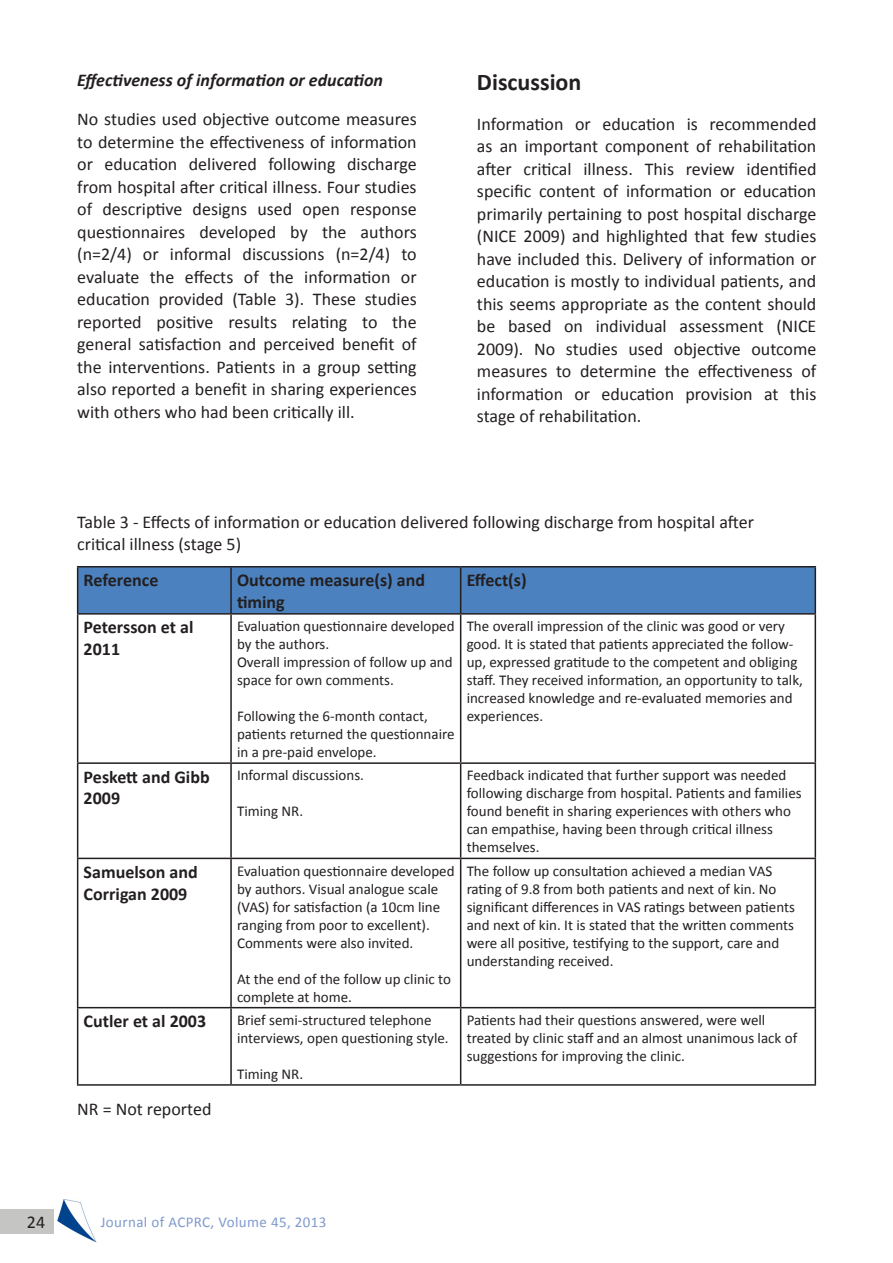
<style>
.page{position:relative;width:893px;height:1263px;background:#fff}
.page>*{position:absolute;margin:0;border:0;box-sizing:border-box;transform-origin:0 0}
.t1{font:700 24px "Calibri";color:#231f20}
.t2{font:18px/22.5px "Calibri";color:#231f20;text-align:justify}
.t3{font:700 18px/21.6px "Calibri";color:#231f20}
.t4{font:italic 700 18px "Calibri";color:#231f20}
.t5{font:15px/18px "Calibri";color:#231f20}
.t6{font:15px "Calibri";letter-spacing:.025em;color:#7f99cd}
</style>
<div class="page">
<img style="left:58px;top:1200px;width:39px;height:42px">
<div style="left:0;top:1209px;width:54px;height:24px;background:#c5c5c4"></div>
<div style="left:78px;top:567px;width:737px;height:46px;background:#4b81be"></div>
<hr style="left:77px;top:566px;width:154px;height:1px;background:#231f20">
<hr style="left:77px;top:567px;width:1px;height:46px;background:#231f20">
<hr style="left:231px;top:566px;width:230px;height:1px;background:#231f20">
<hr style="left:230px;top:567px;width:2px;height:46px;background:#231f20">
<hr style="left:461px;top:566px;width:355px;height:1px;background:#231f20">
<hr style="left:460px;top:567px;width:1px;height:46px;background:#231f20">
<hr style="left:815px;top:567px;width:1px;height:46px;background:#231f20">
<hr style="left:77px;top:613px;width:154px;height:2px;background:#231f20">
<hr style="left:77px;top:615px;width:1px;height:147px;background:#231f20">
<hr style="left:231px;top:613px;width:230px;height:2px;background:#231f20">
<hr style="left:230px;top:615px;width:2px;height:147px;background:#231f20">
<hr style="left:461px;top:613px;width:355px;height:2px;background:#231f20">
<hr style="left:460px;top:615px;width:1px;height:147px;background:#231f20">
<hr style="left:815px;top:615px;width:1px;height:147px;background:#231f20">
<hr style="left:77px;top:762px;width:154px;height:2px;background:#231f20">
<hr style="left:77px;top:764px;width:1px;height:94px;background:#231f20">
<hr style="left:231px;top:762px;width:230px;height:2px;background:#231f20">
<hr style="left:230px;top:764px;width:2px;height:94px;background:#231f20">
<hr style="left:461px;top:762px;width:355px;height:2px;background:#231f20">
<hr style="left:460px;top:764px;width:1px;height:94px;background:#231f20">
<hr style="left:815px;top:764px;width:1px;height:94px;background:#231f20">
<hr style="left:77px;top:858px;width:154px;height:1px;background:#231f20">
<hr style="left:77px;top:859px;width:1px;height:148px;background:#231f20">
<hr style="left:231px;top:858px;width:230px;height:1px;background:#231f20">
<hr style="left:230px;top:859px;width:2px;height:148px;background:#231f20">
<hr style="left:461px;top:858px;width:355px;height:1px;background:#231f20">
<hr style="left:460px;top:859px;width:1px;height:148px;background:#231f20">
<hr style="left:815px;top:859px;width:1px;height:148px;background:#231f20">
<hr style="left:77px;top:1007px;width:154px;height:1px;background:#231f20">
<hr style="left:77px;top:1008px;width:1px;height:76px;background:#231f20">
<hr style="left:231px;top:1007px;width:230px;height:1px;background:#231f20">
<hr style="left:230px;top:1008px;width:2px;height:76px;background:#231f20">
<hr style="left:461px;top:1007px;width:355px;height:1px;background:#231f20">
<hr style="left:460px;top:1008px;width:1px;height:76px;background:#231f20">
<hr style="left:815px;top:1008px;width:1px;height:76px;background:#231f20">
<hr style="left:77px;top:1084px;width:154px;height:2px;background:#231f20">
<hr style="left:231px;top:1084px;width:230px;height:2px;background:#231f20">
<hr style="left:461px;top:1084px;width:355px;height:2px;background:#231f20">
<p class="t4" style="left:77px;top:69px;width:307px">Effectiveness of information or education</p>
<p class="t2" style="left:77px;top:107px;width:341px">No studies used objective outcome measures to determine the effectiveness of information or education delivered following discharge from hospital after critical illness. Four studies of descriptive designs used open response questionnaires developed by the authors (n=2/4) or informal discussions (n=2/4) to evaluate the effects of the information or education provided (Table 3). These studies reported positive results relating to the general satisfaction and perceived benefit of the interventions. Patients in a group setting also reported a benefit in sharing experiences with others who had been critically ill.</p>
<h1 class="t1" style="left:477px;top:67px;width:106px">Discussion</h1>
<p class="t2" style="left:477px;top:112px;width:341px">Information or education is recommended as an important component of rehabilitation after critical illness. This review identified specific content of information or education primarily pertaining to post hospital discharge (NICE 2009) and highlighted that few studies have included this. Delivery of information or education is mostly to individual patients, and this seems appropriate as the content should be based on individual assessment (NICE 2009). No studies used objective outcome measures to determine the effectiveness of information or education provision at this stage of rehabilitation.</p>
<p class="t2" style="left:77px;top:510px;width:678px;line-height:21.6px">Table 3 - Effects of information or education delivered following discharge from hospital after critical illness (stage 5)</p>
<p class="t3" style="left:84px;top:569px;width:76px">Reference</p>
<p class="t3" style="left:237px;top:569px;width:190px">Outcome measure(s) and timing</p>
<p class="t3" style="left:467px;top:569px;width:62px">Effect(s)</p>
<p class="t3" style="left:84px;top:616px;width:111px">Petersson et al<br>2011</p>
<p class="t5" style="left:237px;top:616px;width:219px">Evaluation questionnaire developed by the authors.<br>Overall impression of follow up and space for own comments.</p>
<p class="t5" style="left:237px;top:706px;width:219px">Following the 6-month contact, patients returned the questionnaire in a pre-paid envelope.</p>
<p class="t5" style="left:467px;top:616px;width:338px">The overall impression of the clinic was good or very good. It is stated that patients appreciated the follow&shy;up, expressed gratitude to the competent and obliging staff. They received information, an opportunity to talk, increased knowledge and re-evaluated memories and experiences.</p>
<p class="t3" style="left:84px;top:765px;width:128px">Peskett and Gibb<br>2009</p>
<p class="t5" style="left:237px;top:766px;width:128px">Informal discussions.</p>
<p class="t5" style="left:237px;top:802px;width:68px">Timing NR.</p>
<p class="t3" style="left:84px;top:860px;width:116px">Samuelson and<br>Corrigan 2009</p>
<p class="t5" style="left:237px;top:861px;width:219px">Evaluation questionnaire developed by authors. Visual analogue scale (VAS) for satisfaction (a 10cm line ranging from poor to excellent).<br>Comments were also invited.</p>
<p class="t5" style="left:237px;top:969px;width:215px">At the end of the follow up clinic to complete at home.</p>
<p class="t3" style="left:84px;top:1009px;width:124px">Cutler et al 2003</p>
<p class="t5" style="left:237px;top:1010px;width:213px">Brief semi-structured telephone interviews, open questioning style.</p>
<p class="t5" style="left:237px;top:1064px;width:68px">Timing NR.</p>
<p class="t2" style="left:77px;top:1097px;width:136px">NR = Not reported</p>
<p class="t5" style="left:467px;top:766px;width:337px">Feedback indicated that further support was needed following discharge from hospital. Patients and families found benefit in sharing experiences with others who can empathise, having been through critical illness themselves.</p>
<p class="t5" style="left:467px;top:861px;width:330px">The follow up consultation achieved a median VAS rating of 9.8 from both patients and next of kin. No significant differences in VAS ratings between patients and next of kin. It is stated that the written comments were all positive, testifying to the support, care and understanding received.</p>
<p class="t5" style="left:467px;top:1010px;width:332px">Patients had their questions answered, were well treated by clinic staff and an almost unanimous lack of suggestions for improving the clinic.</p>
<p class="t2" style="left:27px;top:1210px;width:20px">24</p>
<p class="t6" style="left:101px;top:1212px;width:227px">Journal of ACPRC, Volume 45, 2013</p>
</div>
